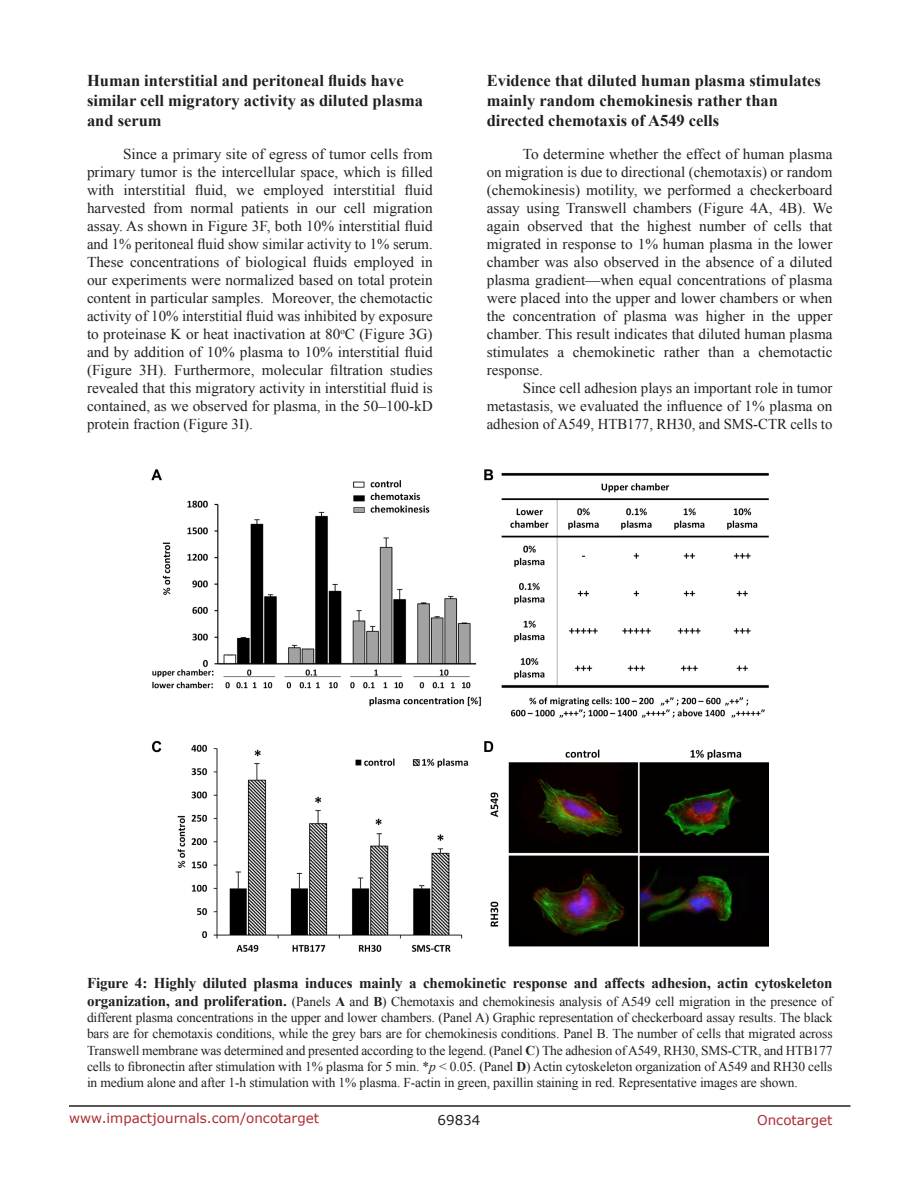
<style>
.page{position:relative;width:918px;height:1188px;background:#fff}
.page>*{position:absolute;margin:0;border:0;box-sizing:border-box;transform-origin:0 0}
.SubHeading_middle{font:700 16.5px/19.8px "Times New Roman";color:#231f20}
.BodyText{font:15px/18px "Times New Roman";color:#231f20;text-align:justify}
.FigureText{font:700 15px "Times New Roman";letter-spacing:-.01em;color:#231f20}
.FigureText-2{font:13.5px/16.2px "Times New Roman";letter-spacing:-.01em;color:#231f20;text-align:justify}
.t1{font:13.5px "Verdana";color:#ac2b31}
.t2{font:13.5px "Verdana";color:#231f20}
.s1{font-weight:700;font-size:15px}
.s2{font-weight:700}
.s3{font-style:italic}
</style>
<div class="page">
<hr style="left:69px;top:1105px;width:781px;height:2px;background:#231f20">
<img style="left:151px;top:469px;width:617px;height:483px">
<p class="SubHeading_middle" style="left:87px;top:70px;width:338px">Human interstitial and peritoneal fluids have similar cell migratory activity as diluted plasma and serum</p>
<p class="BodyText" style="left:87px;top:145px;width:347px;text-indent:36px">Since a primary site of egress of tumor cells from primary tumor is the intercellular space, which is filled with interstitial fluid, we employed interstitial fluid harvested from normal patients in our cell migration assay. As shown in Figure 3F, both 10% interstitial fluid and 1% peritoneal fluid show similar activity to 1% serum.<br>These concentrations of biological fluids employed in our experiments were normalized based on total protein content in particular samples. Moreover, the chemotactic activity of 10% interstitial fluid was inhibited by exposure to proteinase K or heat inactivation at 80<sup>o</sup>C (Figure 3G) and by addition of 10% plasma to 10% interstitial fluid (Figure 3H). Furthermore, molecular filtration studies revealed that this migratory activity in interstitial fluid is contained, as we observed for plasma, in the 50–100-kD protein fraction (Figure 3I).</p>
<p class="SubHeading_middle" style="left:487px;top:70px;width:336px">Evidence that diluted human plasma stimulates mainly random chemokinesis rather than directed chemotaxis of A549 cells</p>
<p class="BodyText" style="left:487px;top:145px;width:347px;text-indent:36px">To determine whether the effect of human plasma on migration is due to directional (chemotaxis) or random (chemokinesis) motility, we performed a checkerboard assay using Transwell chambers (Figure 4A, 4B). We again observed that the highest number of cells that migrated in response to 1% human plasma in the lower chamber was also observed in the absence of a diluted plasma gradient—when equal concentrations of plasma were placed into the upper and lower chambers or when the concentration of plasma was higher in the upper chamber. This result indicates that diluted human plasma stimulates a chemokinetic rather than a chemotactic response.</p>
<p class="BodyText" style="left:487px;top:379px;width:347px;text-indent:36px">Since cell adhesion plays an important role in tumor metastasis, we evaluated the influence of 1% plasma on adhesion of A549, HTB177, RH30, and SMS-CTR cells to</p>
<p class="FigureText" style="left:87px;top:973px;width:747px">Figure 4: Highly diluted plasma induces mainly a chemokinetic response and affects adhesion, actin cytoskeleton</p>
<p class="FigureText-2" style="left:87px;top:993px;width:747px"><span class="s1">organization, and proliferation.</span> (Panels <span class="s2">A</span> and <span class="s2">B</span>) Chemotaxis and chemokinesis analysis of A549 cell migration in the presence of different plasma concentrations in the upper and lower chambers. (Panel A) Graphic representation of checkerboard assay results. The black bars are for chemotaxis conditions, while the grey bars are for chemokinesis conditions. Panel B. The number of cells that migrated across Transwell membrane was determined and presented according to the legend. (Panel <span class="s2">C</span>) The adhesion of A549, RH30, SMS-CTR, and HTB177 cells to fibronectin after stimulation with 1% plasma for 5 min. *<span class="s3">p</span> &lt; 0.05. (Panel <span class="s2">D</span>) Actin cytoskeleton organization of A549 and RH30 cells in medium alone and after 1-h stimulation with 1% plasma. F-actin in green, paxillin staining in red. Representative images are shown.</p>
<p class="t1" style="left:69px;top:1109px;width:252px">www.impactjournals.com/oncotarget</p>
<p class="t2" style="left:438px;top:1111px;width:44px">69834</p>
<p class="t1" style="left:757px;top:1111px;width:77px">Oncotarget</p>
</div>
